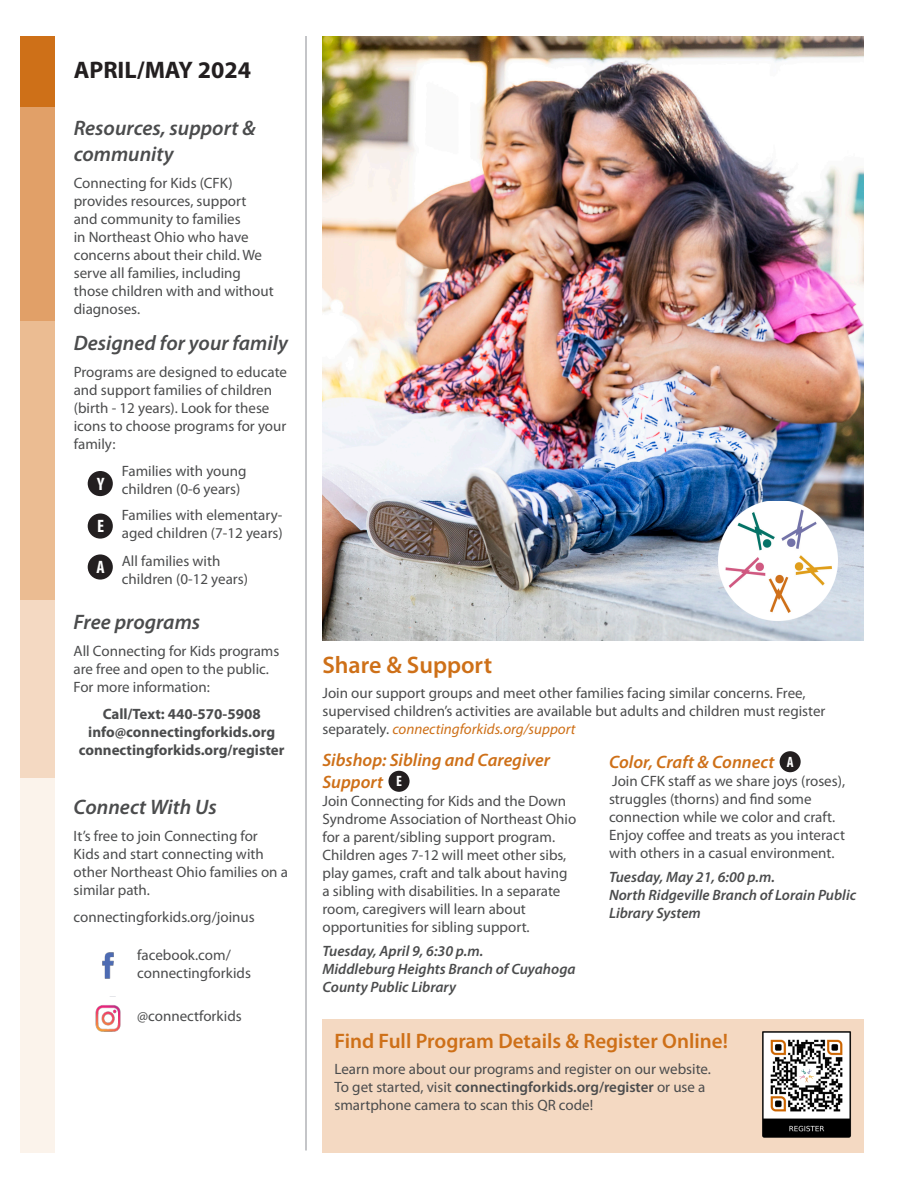
<style>
.page{position:relative;width:918px;height:1188px;background:#fff}
.page>*{position:absolute;margin:0;border:0;box-sizing:border-box;transform-origin:0 0}
.t1{font:700 24px "Myriad Pro";color:#231f20}
.Program_Heading{font:600 24px "Myriad Pro";color:#ce7018}
.Navigation_Head{font:italic 600 21px/25.2px "Myriad Pro";color:#4b4c4d}
.Program_SubHead_L1{font:600 21px "Myriad Pro";color:#ce7018}
.Program_SubHead_L1-2{font:italic 600 18px/21.6px "Myriad Pro";color:#ce7018}
.Program_Date{font:italic 600 18px "Myriad Pro";color:#ce7018}
.t2{font:700 condensed 18px "Myriad Pro";color:#fff}
.Program_Body{font:15px/18px "Myriad Pro";color:#4b4c4d}
.Navigation_Body{font:15px/18px "Myriad Pro";color:#4b4c4d}
.Program_Date-2{font:italic 600 15px/18px "Myriad Pro";color:#4b4c4d}
.Navigation_Body-2{font:700 15px "Myriad Pro";color:#4b4c4d}
.t3{font:700 condensed 15px "Myriad Pro";color:#fff}
.s1{font-style:italic;color:#ce7018}
.s2{font-weight:600}
</style>
<div class="page">
<div style="left:21px;top:106px;width:34px;height:216px;background:#e1a068"></div>
<div style="left:21px;top:322px;width:34px;height:278px;background:#ebbc92"></div>
<div style="left:21px;top:600px;width:34px;height:178px;background:#f4d9c2"></div>
<div style="left:21px;top:36px;width:34px;height:70px;background:#ce7018"></div>
<div style="left:88px;top:554px;width:25px;height:26px;background:#231f20;border-radius:50%"></div>
<div style="left:88px;top:471px;width:25px;height:25px;background:#231f20;border-radius:50%"></div>
<div style="left:88px;top:513px;width:25px;height:26px;background:#231f20;border-radius:50%"></div>
<div style="left:21px;top:778px;width:34px;height:375px;background:#fbf3eb"></div>
<hr style="left:305px;top:36px;width:2px;height:1114px;background:#b1b2b6">
<img style="left:102px;top:952px;width:12px;height:27px">
<img style="left:95px;top:996px;width:26px;height:36px">
<div style="left:322px;top:1019px;width:542px;height:134px;background:#f4d9c2"></div>
<img style="left:762px;top:1031px;width:89px;height:107px">
<img style="left:322px;top:36px;width:542px;height:604px">
<div style="left:780px;top:751px;width:21px;height:21px;background:#231f20;border-radius:50%"></div>
<img style="left:718px;top:501px;width:119px;height:119px">
<div style="left:388px;top:771px;width:22px;height:21px;background:#231f20;border-radius:50%"></div>
<p class="t1" style="left:74px;top:54px;width:179px">APRIL/MAY 2024</p>
<p class="Navigation_Head" style="left:74px;top:115px;width:183px">Resources, support &amp; community</p>
<p class="Navigation_Body" style="left:74px;top:173px;width:202px">Connecting for Kids (CFK) provides resources, support and community to families<br>in Northeast Ohio who have concerns about their child. We serve all families, including those children with and without diagnoses.</p>
<p class="Navigation_Head" style="left:74px;top:329px;width:216px">Designed for your family</p>
<p class="Navigation_Body" style="left:74px;top:362px;width:215px">Programs are designed to educate and support families of children (birth - 12 years). Look for these icons to choose programs for your family:</p>
<p class="Navigation_Body" style="left:122px;top:462px;width:126px">Families with young children (0-6 years)</p>
<p class="Navigation_Body" style="left:122px;top:506px;width:162px">Families with elementary&shy;aged children (7-12 years)</p>
<p class="Navigation_Body" style="left:122px;top:551px;width:128px">All families with children (0-12 years)</p>
<p class="Navigation_Head" style="left:74px;top:609px;width:128px">Free programs</p>
<p class="Navigation_Body" style="left:74px;top:641px;width:207px">All Connecting for Kids programs are free and open to the public.<br>For more information:</p>
<p class="Navigation_Body-2" style="left:103px;top:704px;width:159px">Call/Text: 440-570-5908</p>
<p class="Navigation_Body-2" style="left:88px;top:722px;width:188px">info@connectingforkids.org</p>
<p class="Navigation_Body-2" style="left:79px;top:740px;width:207px">connectingforkids.org/register</p>
<p class="t2" style="left:97px;top:473px;width:9px">Y</p>
<p class="t2" style="left:97px;top:515px;width:9px">E</p>
<p class="t2" style="left:96px;top:556px;width:10px">A</p>
<p class="Navigation_Head" style="left:74px;top:793px;width:145px">Connect With Us</p>
<p class="Navigation_Body" style="left:74px;top:826px;width:216px">It’s free to join Connecting for<br>Kids and start connecting with other Northeast Ohio families on a similar path.</p>
<p class="Navigation_Body" style="left:74px;top:907px;width:183px">connectingforkids.org/joinus</p>
<p class="Navigation_Body" style="left:137px;top:946px;width:115px">facebook.com/ connectingforkids</p>
<p class="Navigation_Body" style="left:137px;top:1007px;width:106px">@connectforkids</p>
<p class="Program_Heading" style="left:322px;top:650px;width:171px">Share &amp; Support</p>
<p class="Program_Body" style="left:322px;top:684px;width:505px">Join our support groups and meet other families facing similar concerns. Free, supervised children’s activities are available but adults and children must register separately. <span class="s1">connectingforkids.org/support</span></p>
<p class="Program_SubHead_L1-2" style="left:322px;top:749px;width:229px">Sibshop: Sibling and Caregiver<br>Support</p>
<p class="Program_Body" style="left:322px;top:792px;width:255px">Join Connecting for Kids and the Down Syndrome Association of Northeast Ohio for a parent/sibling support program.<br>Children ages 7-12 will meet other sibs, play games, craft and talk about having a sibling with disabilities. In a separate room, caregivers will learn about opportunities for sibling support.</p>
<p class="Program_Date-2" style="left:322px;top:941px;width:162px">Tuesday, April 9, 6:30 p.m.</p>
<p class="Program_Date-2" style="left:322px;top:959px;width:255px">Middleburg Heights Branch of Cuyahoga<br>County Public Library</p>
<p class="Program_Date" style="left:609px;top:750px;width:167px">Color, Craft &amp; Connect</p>
<p class="Program_Body" style="left:609px;top:771px;width:238px">Join CFK staff as we share joys (roses), struggles (thorns) and find some connection while we color and craft.<br>Enjoy coffee and treats as you interact with others in a casual environment.</p>
<p class="Program_Date-2" style="left:609px;top:867px;width:167px">Tuesday, May 21, 6:00 p.m.</p>
<p class="Program_Date-2" style="left:609px;top:885px;width:249px">North Ridgeville Branch of Lorain Public<br>Library System</p>
<p class="t3" style="left:787px;top:752px;width:8px">A</p>
<p class="t3" style="left:396px;top:772px;width:7px">E</p>
<p class="Program_SubHead_L1" style="left:334px;top:1028px;width:395px">Find Full Program Details &amp; Register Online!</p>
<p class="Program_Body" style="left:334px;top:1060px;width:378px">Learn more about our programs and register on our website.<br>To get started, visit <span class="s2">connectingforkids.org/register</span> or use a smartphone camera to scan this QR code!</p>
</div>
